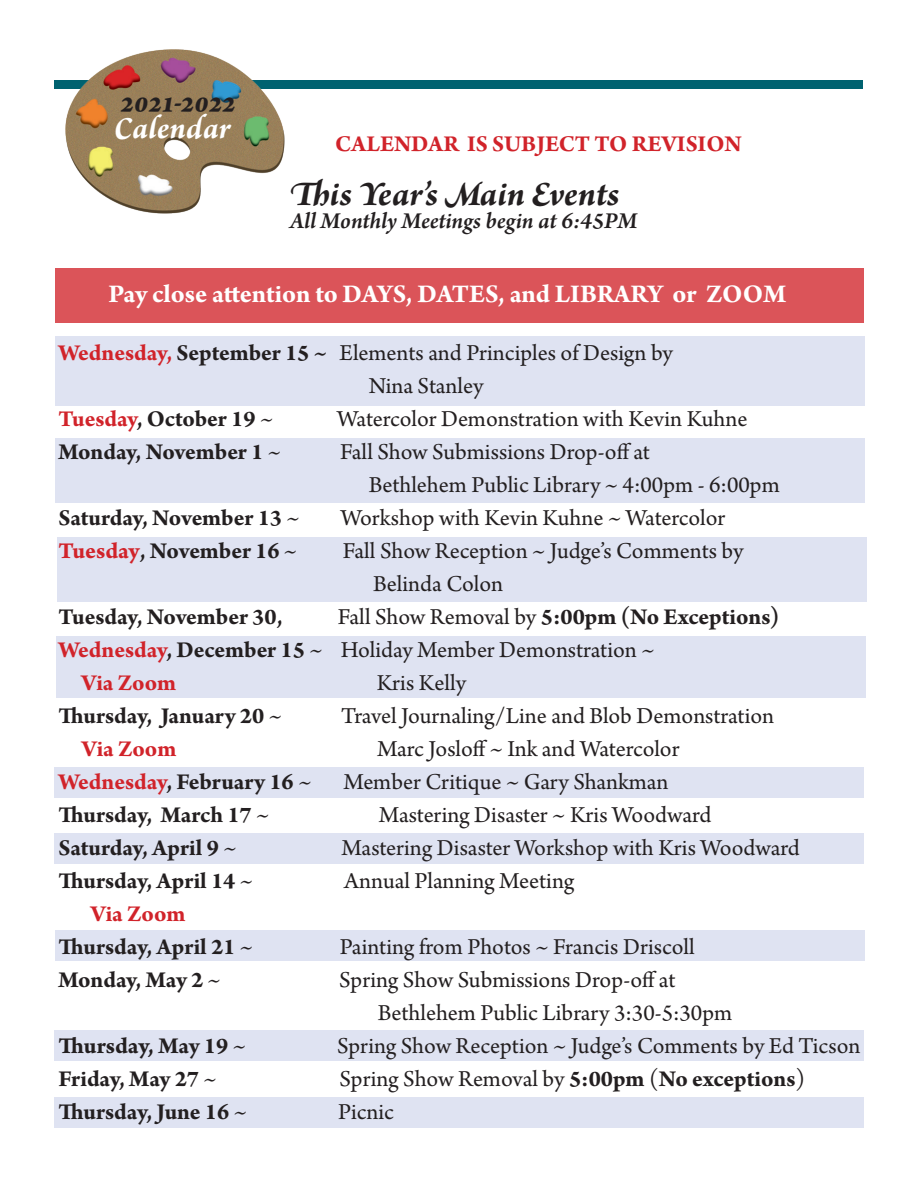
<style>
.page{position:relative;width:918px;height:1188px;background:#fff}
.page>*{position:absolute;margin:0;border:0;box-sizing:border-box;transform-origin:0 0}
.HEADING_IN_PALLETTE{font:italic 700 37.95px "Arno Pro";letter-spacing:.01em;color:#231f20}
.HEADING_IN_PALLETTE-2{font:italic 700 36px "Arno Pro";color:#231f20}
.HEADING_IN_PALLETTE-3{font:italic 700 32.55px "Arno Pro";letter-spacing:.01em;color:#fff}
.t1{font:700 27px "Arno Pro";letter-spacing:-.005em;color:#fff}
.CALENDAR{font:24px "Arno Pro";color:#231f20}
.CALENDAR-2{font:700 24px "Arno Pro";letter-spacing:-.005em;color:#231f20}
.CALENDAR-3{font:700 24px "Arno Pro";color:#d1232a}
.CALENDAR-4{font:italic 600 24px "Arno Pro";letter-spacing:-.005em;color:#231f20}
.CALENDAR-5{font:24px "Arno Pro Bold Sm Text";letter-spacing:-.005em;color:#231f20}
.s1{font-weight:700;color:#d1232a}
.s2{font-weight:700}
.s3{color:#d1232a}
.s4{font-weight:400}
.s5{font-family:"Arno Pro Bold Sm Text";font-weight:400;color:#d1232a}
.s6{font-family:"Arno Pro";font-weight:700}
.s7{font-family:"Arno Pro"}
</style>
<div class="page">
<div style="left:54px;top:80px;width:808px;height:8px;background:#006270"></div>
<img style="left:65px;top:50px;width:219px;height:164px">
<div style="left:54px;top:767px;width:809px;height:30px;background:#dfe3f2"></div>
<div style="left:56px;top:438px;width:809px;height:65px;background:#dfe3f2"></div>
<div style="left:56px;top:336px;width:809px;height:69px;background:#dfe3f2"></div>
<div style="left:57px;top:537px;width:809px;height:65px;background:#dfe3f2"></div>
<div style="left:54px;top:1098px;width:809px;height:30px;background:#dfe3f2"></div>
<div style="left:56px;top:636px;width:810px;height:62px;background:#dfe3f2"></div>
<div style="left:54px;top:1030px;width:810px;height:30px;background:#dfe3f2"></div>
<div style="left:55px;top:930px;width:810px;height:30px;background:#dfe3f2"></div>
<div style="left:54px;top:833px;width:810px;height:30px;background:#dfe3f2"></div>
<div style="left:55px;top:269px;width:809px;height:54px;background:#db5459"></div>
<p class="HEADING_IN_PALLETTE" style="left:120px;top:86px;width:117px">2021-2022</p>
<p class="HEADING_IN_PALLETTE-3" style="left:114px;top:109px;width:118px">Calendar</p>
<p class="CALENDAR-3" style="left:335px;top:130px;width:408px">CALENDAR IS SUBJECT TO REVISION</p>
<p class="HEADING_IN_PALLETTE-2" style="left:289px;top:173px;width:332px">This Year’s Main Events</p>
<p class="CALENDAR-4" style="left:290px;top:207px;width:349px">All Monthly Meetings begin at 6:45PM</p>
<p class="t1" style="left:108px;top:278px;width:679px">Pay close attention to DAYS, DATES, and LIBRARY or ZOOM</p>
<p class="CALENDAR" style="left:59px;top:339px;width:616px"><span class="s1">Wednesday,</span> <span class="s2">September 15 ~</span> Elements and Principles of Design by</p>
<p class="CALENDAR" style="left:369px;top:372px;width:116px">Nina Stanley</p>
<p class="CALENDAR-2" style="left:59px;top:405px;width:216px"><span class="s3">Tuesday</span>, October 19 <span class="s4">~</span></p>
<p class="CALENDAR" style="left:337px;top:405px;width:412px">Watercolor Demonstration with Kevin Kuhne</p>
<p class="CALENDAR-2" style="left:59px;top:438px;width:224px">Monday, November 1 <span class="s4">~</span></p>
<p class="CALENDAR" style="left:340px;top:438px;width:311px">Fall Show Submissions Drop-off at</p>
<p class="CALENDAR" style="left:369px;top:471px;width:413px">Bethlehem Public Library ~ 4:00pm - 6:00pm</p>
<p class="CALENDAR-2" style="left:59px;top:504px;width:243px">Saturday, November 13 <span class="s4">~</span></p>
<p class="CALENDAR" style="left:341px;top:504px;width:386px">Workshop with Kevin Kuhne ~ Watercolor</p>
<p class="CALENDAR-2" style="left:59px;top:537px;width:240px"><span class="s5">Tuesday</span>, November 16 <span class="s4">~</span></p>
<p class="CALENDAR" style="left:343px;top:537px;width:402px">Fall Show Reception ~ Judge’s Comments by</p>
<p class="CALENDAR" style="left:373px;top:570px;width:131px">Belinda Colon</p>
<p class="CALENDAR-2" style="left:59px;top:603px;width:225px">Tuesday, November 30,</p>
<p class="CALENDAR-2" style="left:338px;top:603px;width:443px"><span class="s4">Fall Show Removal by</span> 5:00pm (No Exceptions)</p>
<p class="CALENDAR" style="left:59px;top:636px;width:597px"><span class="s1">Wednesday</span><span class="s2">, December 15</span> ~ Holiday Member Demonstration ~</p>
<p class="CALENDAR-3" style="left:81px;top:669px;width:97px">Via Zoom</p>
<p class="CALENDAR" style="left:377px;top:669px;width:91px">Kris Kelly</p>
<p class="CALENDAR-2" style="left:59px;top:702px;width:225px">Thursday, January 20 <span class="s4">~</span></p>
<p class="CALENDAR" style="left:341px;top:702px;width:434px">Travel Journaling/Line and Blob Demonstration</p>
<p class="CALENDAR-3" style="left:81px;top:735px;width:97px">Via Zoom</p>
<p class="CALENDAR" style="left:377px;top:735px;width:304px">Marc Josloff ~ Ink and Watercolor</p>
<p class="CALENDAR-2" style="left:59px;top:768px;width:254px"><span class="s3">Wednesday</span>, February 16 <span class="s4">~</span></p>
<p class="CALENDAR" style="left:343px;top:768px;width:327px">Member Critique ~ Gary Shankman</p>
<p class="CALENDAR-2" style="left:59px;top:801px;width:212px">Thursday, March 17 <span class="s4">~</span></p>
<p class="CALENDAR" style="left:379px;top:801px;width:334px">Mastering Disaster ~ Kris Woodward</p>
<p class="CALENDAR-2" style="left:59px;top:834px;width:179px">Saturday, April 9 <span class="s4">~</span></p>
<p class="CALENDAR" style="left:341px;top:834px;width:460px">Mastering Disaster Workshop with Kris Woodward</p>
<p class="CALENDAR-2" style="left:59px;top:867px;width:196px">Thursday, April 14 <span class="s4">~</span></p>
<p class="CALENDAR" style="left:344px;top:867px;width:231px">Annual Planning Meeting</p>
<p class="CALENDAR-3" style="left:91px;top:900px;width:97px">Via Zoom</p>
<p class="CALENDAR-2" style="left:59px;top:933px;width:196px">Thursday, April 21 <span class="s4">~</span></p>
<p class="CALENDAR" style="left:340px;top:933px;width:357px">Painting from Photos ~ Francis Driscoll</p>
<p class="CALENDAR-2" style="left:59px;top:966px;width:164px">Monday, May 2 <span class="s4">~</span></p>
<p class="CALENDAR" style="left:339px;top:966px;width:338px">Spring Show Submissions Drop-off at</p>
<p class="CALENDAR" style="left:378px;top:999px;width:356px">Bethlehem Public Library 3:30-5:30pm</p>
<p class="CALENDAR-5" style="left:59px;top:1032px;width:189px">Thursday, <span class="s6">May 19</span> <span class="s7">~</span></p>
<p class="CALENDAR" style="left:337px;top:1032px;width:525px">Spring Show Reception ~ Judge’s Comments by Ed Ticson</p>
<p class="CALENDAR-2" style="left:59px;top:1065px;width:159px">Friday, May 27 <span class="s4">~</span></p>
<p class="CALENDAR" style="left:340px;top:1065px;width:467px">Spring Show Removal by <span class="s2">5:00pm</span> (<span class="s2">No exceptions</span>)</p>
<p class="CALENDAR-2" style="left:59px;top:1098px;width:190px">Thursday, June 16 <span class="s4">~</span></p>
<p class="CALENDAR" style="left:338px;top:1098px;width:57px">Picnic</p>
</div>
